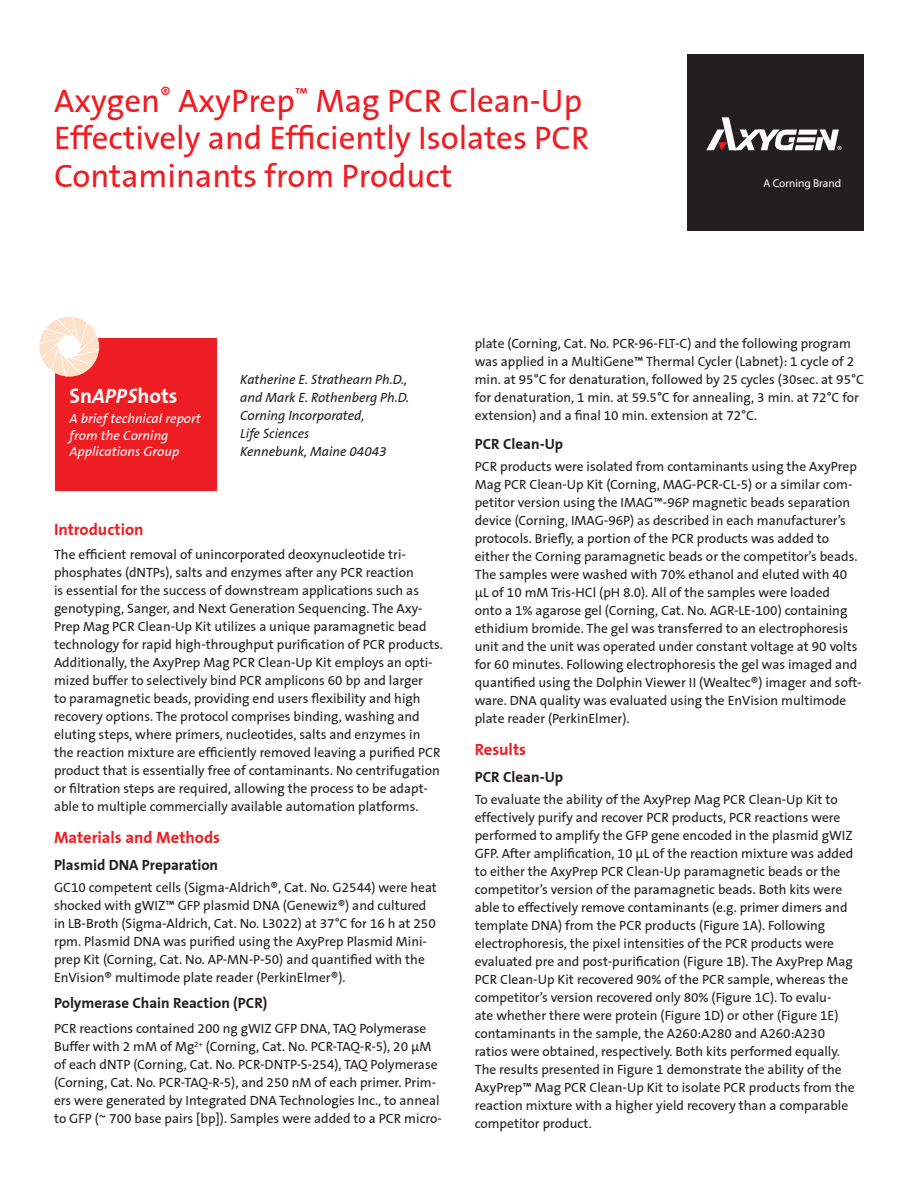
<style>
.page{position:relative;width:918px;height:1188px;background:#fff}
.page>*{position:absolute;margin:0;border:0;box-sizing:border-box;transform-origin:0 0}
.t1{font:33px/37.5px "Corning Sans";color:#ee1d23}
.t2{font:700 21px "Corning Sans";color:#fff}
.A_Head{font:700 16.5px "Corning Sans";color:#ee1d23}
.B_Head{font:700 15px "Corning Sans";color:#231f20}
.Body{font:13.5px/18px "Corning Sans";color:#231f20}
.Body-2{font:italic 13.5px/18px "Corning Sans";color:#231f20}
.t3{font:italic 13.5px/16.2px "Corning Sans";color:#fff}
.t4{font:italic 11.4px "The Sans";color:#fff}
.s1{font-style:italic}
</style>
<div class="page">
<div style="left:688px;top:54px;width:176px;height:176px;background:#231f20"></div>
<svg style="left:706px;top:117px;width:136px;height:33px"></svg>
<div style="left:55px;top:338px;width:161px;height:153px;background:#ee1d23"></div>
<svg style="left:39px;top:317px;width:60px;height:60px"></svg>
<p class="t1" style="left:54px;top:82px;width:537px">Axygen<sup>®</sup> AxyPrep<sup>™</sup> Mag PCR Clean-Up<br>Effectively and Efficiently Isolates PCR<br>Contaminants from Product</p>
<p class="t4" style="left:763px;top:176px;width:79px">A Corning Brand</p>
<p class="t2" style="left:69px;top:383px;width:110px">Sn<span class="s1">APPS</span>hots</p>
<p class="t3" style="left:69px;top:411px;width:133px">A brief technical report from the Corning<br>Applications Group</p>
<p class="Body-2" style="left:240px;top:371px;width:170px">Katherine E. Strathearn Ph.D., and Mark E. Rothenberg Ph.D.<br>Corning Incorporated,<br>Life Sciences<br>Kennebunk, Maine 04043</p>
<p class="A_Head" style="left:54px;top:520px;width:91px">Introduction</p>
<p class="Body" style="left:54px;top:545px;width:390px">The efficient removal of unincorporated deoxynucleotide tri&shy;phosphates (dNTPs), salts and enzymes after any PCR reaction<br>is essential for the success of downstream applications such as genotyping, Sanger, and Next Generation Sequencing. The Axy-Prep Mag PCR Clean-Up Kit utilizes a unique paramagnetic bead technology for rapid high-throughput purification of PCR products.<br>Additionally, the AxyPrep Mag PCR Clean-Up Kit employs an opti&shy;mized buffer to selectively bind PCR amplicons 60 bp and larger<br>to paramagnetic beads, providing end users flexibility and high recovery options. The protocol comprises binding, washing and eluting steps, where primers, nucleotides, salts and enzymes in the reaction mixture are efficiently removed leaving a purified PCR product that is essentially free of contaminants. No centrifugation or filtration steps are required, allowing the process to be adapt&shy;able to multiple commercially available automation platforms.</p>
<p class="A_Head" style="left:54px;top:827px;width:168px">Materials and Methods</p>
<p class="B_Head" style="left:54px;top:856px;width:166px">Plasmid DNA Preparation</p>
<p class="Body" style="left:54px;top:878px;width:384px">GC10 competent cells (Sigma-Aldrich®, Cat. No. G2544) were heat shocked with gWIZ™ GFP plasmid DNA (Genewiz®) and cultured in LB-Broth (Sigma-Aldrich, Cat. No. L3022) at 37°C for 16 h at 250 rpm. Plasmid DNA was purified using the AxyPrep Plasmid Mini&shy;prep Kit (Corning, Cat. No. AP-MN-P-50) and quantified with the EnVision® multimode plate reader (PerkinElmer®).</p>
<p class="B_Head" style="left:54px;top:994px;width:215px">Polymerase Chain Reaction (PCR)</p>
<p class="Body" style="left:54px;top:1019px;width:390px">PCR reactions contained 200 ng gWIZ GFP DNA, TAQ Polymerase Buffer with 2 mM of Mg<sup>2+</sup> (Corning, Cat. No. PCR-TAQ-R-5), 20 μM of each dNTP (Corning, Cat. No. PCR-DNTP-S-254), TAQ Polymerase (Corning, Cat. No. PCR-TAQ-R-5), and 250 nM of each primer. Prim&shy;ers were generated by Integrated DNA Technologies Inc., to anneal to GFP (~ 700 base pairs [bp]). Samples were added to a PCR micro-</p>
<p class="Body" style="left:475px;top:335px;width:391px">plate (Corning, Cat. No. PCR-96-FLT-C) and the following program was applied in a MultiGene™ Thermal Cycler (Labnet): 1 cycle of 2 min. at 95°C for denaturation, followed by 25 cycles (30sec. at 95°C for denaturation, 1 min. at 59.5°C for annealing, 3 min. at 72°C for extension) and a final 10 min. extension at 72°C.</p>
<p class="B_Head" style="left:475px;top:435px;width:90px">PCR Clean-Up</p>
<p class="Body" style="left:475px;top:458px;width:388px">PCR products were isolated from contaminants using the AxyPrep Mag PCR Clean-Up Kit (Corning, MAG-PCR-CL-5) or a similar com&shy;petitor version using the IMAG™-96P magnetic beads separation device (Corning, IMAG-96P) as described in each manufacturer’s protocols. Briefly, a portion of the PCR products was added to either the Corning paramagnetic beads or the competitor’s beads.<br>The samples were washed with 70% ethanol and eluted with 40 μL of 10 mM Tris-HCl (pH 8.0). All of the samples were loaded<br>onto a 1% agarose gel (Corning, Cat. No. AGR-LE-100) containing ethidium bromide. The gel was transferred to an electrophoresis unit and the unit was operated under constant voltage at 90 volts for 60 minutes. Following electrophoresis the gel was imaged and quantified using the Dolphin Viewer II (Wealtec®) imager and soft&shy;ware. DNA quality was evaluated using the EnVision multimode plate reader (PerkinElmer).</p>
<p class="A_Head" style="left:475px;top:740px;width:53px">Results</p>
<p class="B_Head" style="left:475px;top:768px;width:90px">PCR Clean-Up</p>
<p class="Body" style="left:475px;top:791px;width:381px">To evaluate the ability of the AxyPrep Mag PCR Clean-Up Kit to effectively purify and recover PCR products, PCR reactions were performed to amplify the GFP gene encoded in the plasmid gWIZ GFP. After amplification, 10 μL of the reaction mixture was added to either the AxyPrep PCR Clean-Up paramagnetic beads or the competitor’s version of the paramagnetic beads. Both kits were able to effectively remove contaminants (e.g. primer dimers and template DNA) from the PCR products (Figure 1A). Following electrophoresis, the pixel intensities of the PCR products were evaluated pre and post-purification (Figure 1B). The AxyPrep Mag PCR Clean-Up Kit recovered 90% of the PCR sample, whereas the competitor’s version recovered only 80% (Figure 1C). To evalu-<br>ate whether there were protein (Figure 1D) or other (Figure 1E) contaminants in the sample, the A260:A280 and A260:A230 ratios were obtained, respectively. Both kits performed equally.<br>The results presented in Figure 1 demonstrate the ability of the AxyPrep™ Mag PCR Clean-Up Kit to isolate PCR products from the reaction mixture with a higher yield recovery than a comparable competitor product.</p>
</div>
